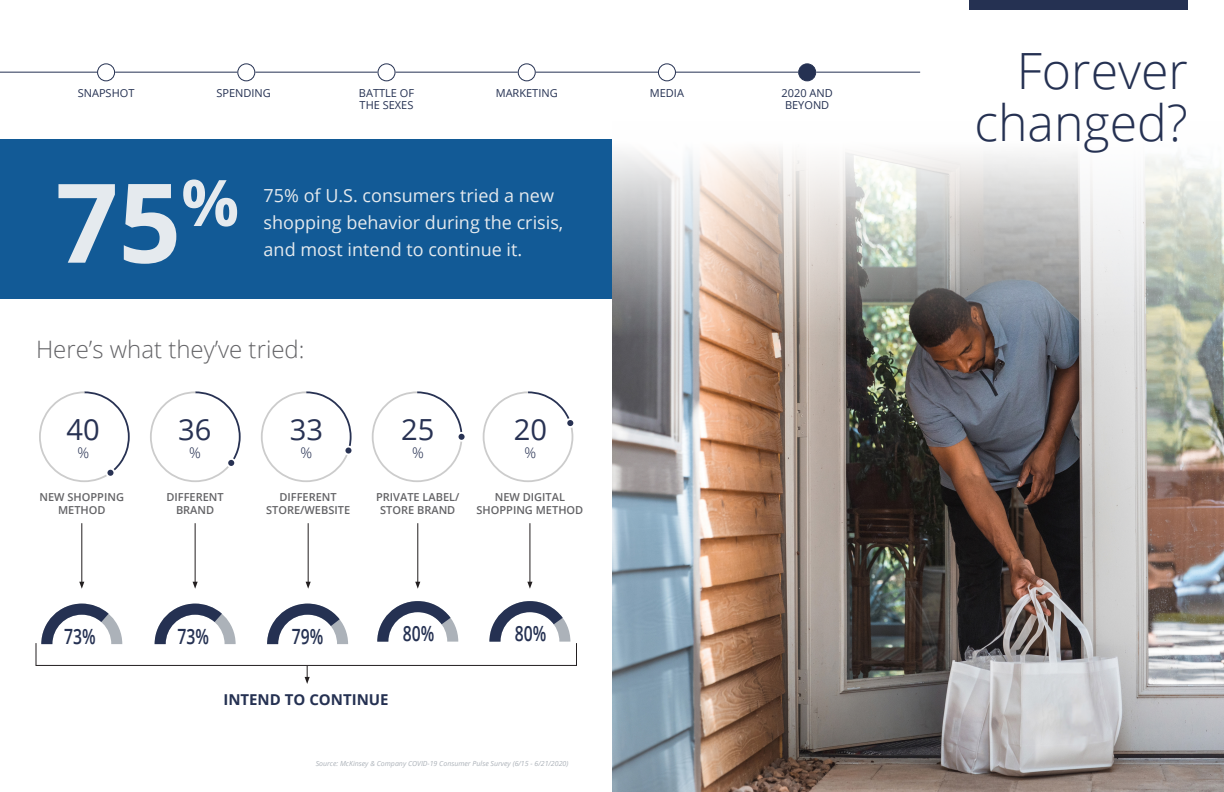
<style>
.page{position:relative;width:1224px;height:792px;background:#fff}
.page>*{position:absolute;margin:0;border:0;box-sizing:border-box;transform-origin:0 0}
.t1{font:700 110.1px "Open Sans";color:#e5eaee}
.t2{font:300 50px/52px "Open Sans";color:#253152;text-align:right}
.t3{font:29.1px "Open Sans";color:#283253}
.Source{font:300 24px "Open Sans";color:#636366}
.t4{font:600 21px "Open Sans";color:#253152;scale:.75 1}
.t5{font:18px/27px "Open Sans";color:#e5eaee}
.Source-2{font:700 15px "Open Sans";color:#253152}
.t6{font:300 14.5px "Open Sans";color:#283253}
.Source-3{font:600 11px/13.2px "Open Sans";color:#636366;text-align:center}
.page_tabs{font:11px "Open Sans";color:#253152}
.t7{font:italic 7px "Open Sans";color:#acb2b9}
</style>
<div class="page">
<img style="left:612px;top:149px;width:612px;height:643px">
<div style="left:969px;top:0;width:219px;height:9px;background:#253152"></div>
<hr style="left:0;top:72px;width:97px;height:1px;background:#253152">
<div style="left:97px;top:63px;width:18px;height:18px;border:1px solid #253152;border-radius:50%"></div>
<div style="left:237px;top:63px;width:18px;height:18px;border:1px solid #253152;border-radius:50%"></div>
<div style="left:378px;top:63px;width:18px;height:18px;border:1px solid #253152;border-radius:50%"></div>
<div style="left:518px;top:63px;width:18px;height:18px;border:1px solid #253152;border-radius:50%"></div>
<div style="left:658px;top:63px;width:18px;height:18px;border:1px solid #253152;border-radius:50%"></div>
<div style="left:799px;top:64px;width:17px;height:17px;background:#253152;border-radius:50%"></div>
<div style="left:798px;top:63px;width:18px;height:18px;border:1px solid #253152;border-radius:50%"></div>
<hr style="left:816px;top:72px;width:104px;height:1px;background:#253152">
<hr style="left:676px;top:72px;width:122px;height:1px;background:#253152">
<hr style="left:536px;top:72px;width:122px;height:1px;background:#253152">
<hr style="left:396px;top:72px;width:122px;height:1px;background:#253152">
<hr style="left:255px;top:72px;width:123px;height:1px;background:#253152">
<hr style="left:115px;top:72px;width:122px;height:1px;background:#253152">
<svg style="left:377px;top:601px;width:81px;height:41px"></svg>
<svg style="left:489px;top:601px;width:81px;height:41px"></svg>
<svg style="left:267px;top:604px;width:81px;height:40px"></svg>
<svg style="left:155px;top:604px;width:81px;height:40px"></svg>
<svg style="left:39px;top:391px;width:91px;height:91px"></svg>
<div style="left:107px;top:470px;width:7px;height:6px;background:#283253;border-radius:50%"></div>
<svg style="left:150px;top:391px;width:91px;height:91px"></svg>
<svg style="left:261px;top:391px;width:91px;height:91px"></svg>
<div style="left:345px;top:448px;width:7px;height:6px;background:#283253;border-radius:50%"></div>
<svg style="left:372px;top:391px;width:93px;height:91px"></svg>
<svg style="left:483px;top:391px;width:90px;height:91px"></svg>
<hr style="left:81px;top:523px;width:1px;height:60px;background:#231f20">
<svg style="left:79px;top:582px;width:5px;height:7px"></svg>
<hr style="left:195px;top:523px;width:1px;height:60px;background:#231f20">
<svg style="left:193px;top:582px;width:5px;height:7px"></svg>
<hr style="left:308px;top:523px;width:1px;height:60px;background:#231f20">
<svg style="left:306px;top:582px;width:5px;height:7px"></svg>
<svg style="left:305px;top:666px;width:5px;height:18px"></svg>
<hr style="left:417px;top:523px;width:1px;height:60px;background:#231f20">
<svg style="left:415px;top:582px;width:5px;height:7px"></svg>
<hr style="left:529px;top:523px;width:1px;height:60px;background:#231f20">
<svg style="left:527px;top:582px;width:5px;height:7px"></svg>
<svg style="left:576px;top:643px;width:1px;height:22px"></svg>
<svg style="left:36px;top:604px;width:86px;height:61px"></svg>
<hr style="left:36px;top:665px;width:541px;height:1px;background:#231f20">
<div style="left:0;top:139px;width:612px;height:160px;background:#125a96"></div>
<p class="page_tabs" style="left:78px;top:86px;width:58px">SNAPSHOT</p>
<p class="page_tabs" style="left:216px;top:86px;width:56px">SPENDING</p>
<p class="page_tabs" style="left:359px;top:86px;width:57px">BATTLE OF</p>
<p class="page_tabs" style="left:360px;top:98px;width:55px">THE SEXES</p>
<p class="page_tabs" style="left:496px;top:86px;width:64px">MARKETING</p>
<p class="page_tabs" style="left:650px;top:86px;width:36px">MEDIA</p>
<p class="page_tabs" style="left:782px;top:86px;width:53px">2020 AND</p>
<p class="page_tabs" style="left:785px;top:98px;width:46px">BEYOND</p>
<p class="t1" style="left:56px;top:145px;width:185px">75<sup>%</sup></p>
<p class="t5" style="left:264px;top:181px;width:301px">75% of U.S. consumers tried a new shopping behavior during the crisis, and most intend to continue it.</p>
<p class="Source" style="left:36px;top:333px;width:270px">Here’s what they’ve tried:</p>
<p class="t3" style="left:67px;top:410px;width:35px">40</p>
<p class="t6" style="left:77px;top:443px;width:13px">%</p>
<p class="t3" style="left:178px;top:410px;width:35px">36</p>
<p class="t6" style="left:189px;top:443px;width:13px">%</p>
<p class="t3" style="left:290px;top:410px;width:35px">33</p>
<p class="t6" style="left:301px;top:443px;width:13px">%</p>
<p class="t3" style="left:401px;top:410px;width:35px">25</p>
<p class="t6" style="left:412px;top:443px;width:13px">%</p>
<p class="t3" style="left:514px;top:410px;width:35px">20</p>
<p class="t6" style="left:525px;top:443px;width:13px">%</p>
<p class="Source-3" style="left:40px;top:490px;width:86px">NEW SHOPPING<br>METHOD</p>
<p class="Source-3" style="left:166px;top:490px;width:59px">DIFFERENT</p>
<p class="Source-3" style="left:176px;top:503px;width:40px">BRAND</p>
<p class="Source-3" style="left:280px;top:490px;width:59px">DIFFERENT</p>
<p class="Source-3" style="left:266px;top:503px;width:85px">STORE/WEBSITE</p>
<p class="Source-3" style="left:376px;top:490px;width:85px">PRIVATE LABEL/</p>
<p class="Source-3" style="left:380px;top:503px;width:77px">STORE BRAND</p>
<p class="Source-3" style="left:477px;top:490px;width:108px">NEW DIGITAL<br>SHOPPING METHOD</p>
<p class="t4" style="left:64px;top:622px;width:44px">73%</p>
<p class="t4" style="left:292px;top:622px;width:44px">79%</p>
<p class="t4" style="left:403px;top:619px;width:44px">80%</p>
<p class="t4" style="left:515px;top:619px;width:44px">80%</p>
<p class="t4" style="left:177px;top:622px;width:44px">73%</p>
<p class="Source-2" style="left:223px;top:689px;width:167px">INTEND TO CONTINUE</p>
<p class="t7" style="left:316px;top:759px;width:254px">Source: McKinsey &amp; Company COVID-19 Consumer Pulse Survey (6/15 - 6/21/2020)</p>
<p class="t2" style="left:974px;top:44px;width:215px">Forever changed?</p>
</div>
